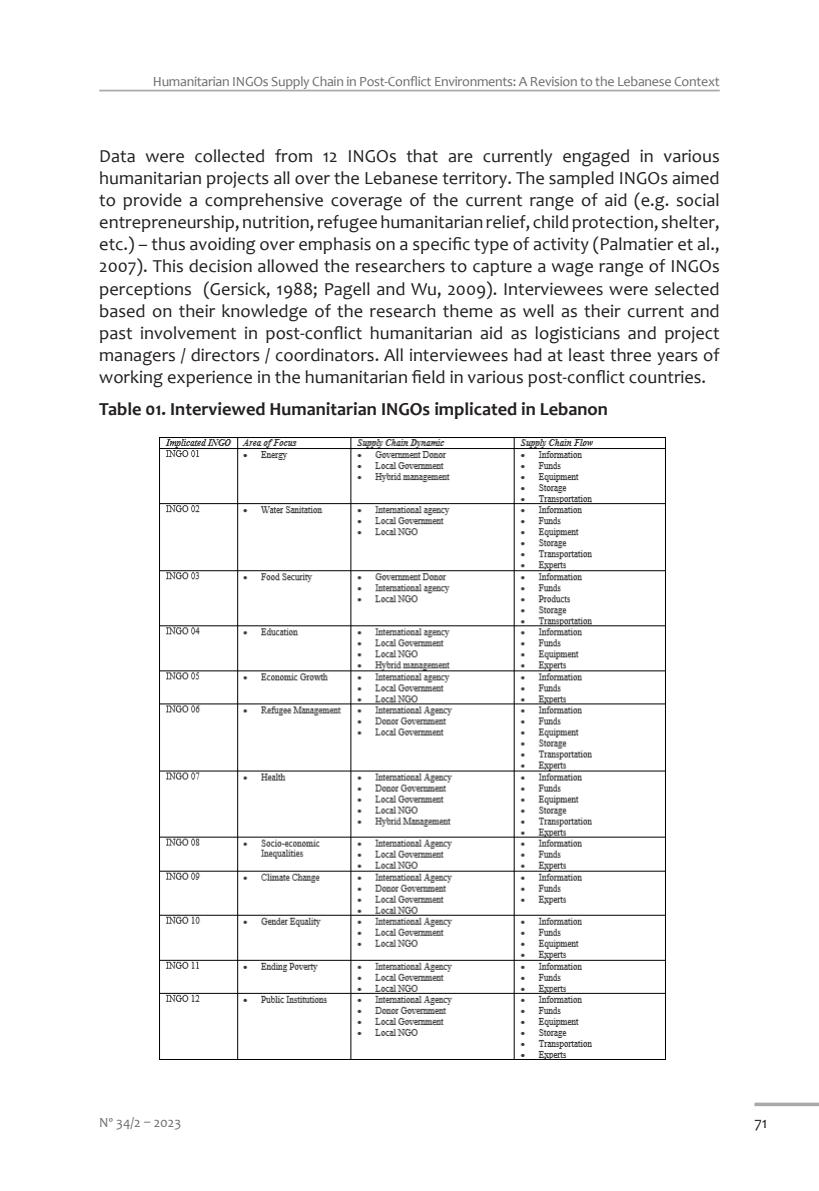
<style>
.page{position:relative;width:819px;height:1191px;background:#fff}
.page>*{position:absolute;margin:0;border:0;box-sizing:border-box;transform-origin:0 0}
.t1{font:18.38px/22.1px "Candara";color:#231f20;text-align:justify}
.t2{font:700 18.38px "Candara";color:#231f20}
.t3{font:15.75px "Candara";color:#231f20}
.t4{font:14px "Candara";letter-spacing:-.02em;color:#6c6d70}
</style>
<div class="page">
<hr style="left:99px;top:90px;width:620px;height:1px;background:#a8a9ad">
<svg style="left:754px;top:1102px;width:65px;height:4px"></svg>
<img style="left:159px;top:437px;width:507px;height:623px">
<p class="t4" style="left:153px;top:73px;width:568px">Humanitarian INGOs Supply Chain in Post-Conflict Environments: A Revision to the Lebanese Context</p>
<p class="t1" style="left:99px;top:145px;width:622px">Data were collected from 12 INGOs that are currently engaged in various humanitarian projects all over the Lebanese territory. The sampled INGOs aimed to provide a comprehensive coverage of the current range of aid (e.g. social entrepreneurship, nutrition, refugee humanitarian relief, child protection, shelter, etc.) – thus avoiding over emphasis on a specific type of activity (Palmatier et al., 2007). This decision allowed the researchers to capture a wage range of INGOs perceptions (Gersick, 1988; Pagell and Wu, 2009). Interviewees were selected based on their knowledge of the research theme as well as their current and past involvement in post-conflict humanitarian aid as logisticians and project managers / directors / coordinators. All interviewees had at least three years of working experience in the humanitarian field in various post-conflict countries.</p>
<p class="t2" style="left:99px;top:398px;width:510px">Table 01. Interviewed Humanitarian INGOs implicated in Lebanon</p>
<p class="t4" style="left:99px;top:1114px;width:83px">Nº 34/2 – 2023</p>
<p class="t3" style="left:754px;top:1113px;width:14px">71</p>
</div>
